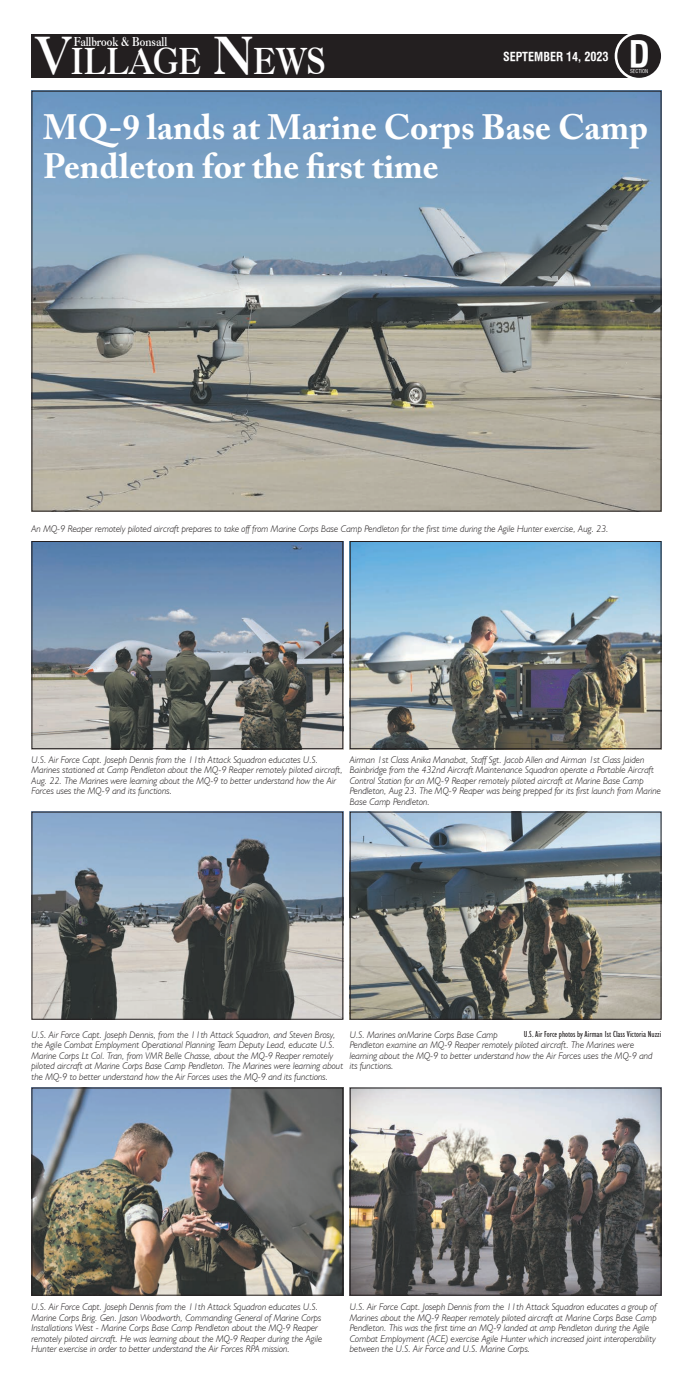
<style>
.page{position:relative;width:693px;height:1386px;background:#fff}
.page>*{position:absolute;margin:0;border:0;box-sizing:border-box;transform-origin:0 0}
.t1{font:700 condensed 35.88px "Halvett";color:#fff}
.t2{font:700 35.52px "Caslon BT";color:#fff;scale:.85 1}
.t3{font:700 35px/38.5px "Adobe Caslon Pro";color:#fff}
.t4{font:700 12.25px "Caslon BT";color:#fff;scale:.82 1}
.t5{font:700 condensed 12.25px "Halvett";color:#fff}
.t6{font:italic 300 9.62px/10.5px "Humanist 521 BT";color:#231f20}
.t7{font:condensed 8.75px "Humanist 521 BT";color:#231f20}
.t8{font:5.25px "Halvett Condensed";color:#fff}
.s1{font-size:50.75px}
</style>
<div class="page">
<div style="left:32px;top:34px;width:607px;height:44px;background:#231f20"></div>
<div style="left:616px;top:33px;width:46px;height:46px;background:#231f20;border-radius:50%"></div>
<div style="left:615px;top:31px;width:49px;height:49px;border:3px solid #fff;border-radius:50%"></div>
<img style="left:34px;top:93px;width:626px;height:417px">
<img style="left:34px;top:543px;width:307px;height:204px">
<div style="left:32px;top:541px;width:311px;height:208px;border:1px solid #231f20"></div>
<img style="left:352px;top:543px;width:308px;height:204px">
<div style="left:350px;top:541px;width:312px;height:208px;border:1px solid #231f20"></div>
<img style="left:352px;top:814px;width:308px;height:204px">
<div style="left:350px;top:812px;width:312px;height:208px;border:1px solid #231f20"></div>
<img style="left:34px;top:1090px;width:307px;height:204px">
<div style="left:32px;top:1088px;width:311px;height:208px;border:1px solid #231f20"></div>
<img style="left:34px;top:814px;width:307px;height:204px">
<div style="left:32px;top:812px;width:311px;height:208px;border:1px solid #231f20"></div>
<img style="left:352px;top:1090px;width:308px;height:204px">
<div style="left:350px;top:1088px;width:312px;height:208px;border:1px solid #231f20"></div>
<p class="t4" style="left:74px;top:34px;width:115px">Fallbrook &amp; Bonsall</p>
<h1 class="t1" style="left:629px;top:32px;width:22px">D</h1>
<p class="t8" style="left:630px;top:68px;width:20px">SECTION</p>
<h2 class="t2" style="left:36px;top:40px;width:342px"><span class="s1">V</span>ILLAGE <span class="s1">N</span>EWS</h2>
<p class="t5" style="left:503px;top:50px;width:107px">SEPTEMBER 14, 2023</p>
<h3 class="t3" style="left:43px;top:108px;width:606px">MQ-9 lands at Marine Corps Base Camp<br>Pendleton for the first time</h3>
<p class="t6" style="left:32px;top:523px;width:579px">An MQ-9 Reaper remotely piloted aircraft prepares to take off from Marine Corps Base Camp Pendleton for the first time during the Agile Hunter exercise, Aug. 23.</p>
<p class="t6" style="left:32px;top:754px;width:313px">U.S. Air Force Capt. Joseph Dennis from the 11th Attack Squadron educates U.S.<br>Marines stationed at Camp Pendleton about the MQ-9 Reaper remotely piloted aircraft, Aug. 22. The Marines were learning about the MQ-9 to better understand how the Air Forces uses the MQ-9 and its functions.</p>
<p class="t6" style="left:350px;top:754px;width:313px">Airman 1st Class Anika Manabat, Staff Sgt. Jacob Allen and Airman 1st Class Jaiden Bainbridge from the 432nd Aircraft Maintenance Squadron operate a Portable Aircraft Control Station for an MQ-9 Reaper remotely piloted aircraft at Marine Base Camp Pendleton, Aug 23. The MQ-9 Reaper was being prepped for its first launch from Marine Base Camp Pendleton.</p>
<p class="t7" style="left:524px;top:1029px;width:139px">U.S. Air Force photos by Airman 1st Class Victoria Nuzzi</p>
<p class="t6" style="left:32px;top:1029px;width:313px">U.S. Air Force Capt. Joseph Dennis, from the 11th Attack Squadron, and Steven Brosy, the Agile Combat Employment Operational Planning Team Deputy Lead, educate U.S.<br>Marine Corps Lt Col. Tran, from VMR Belle Chasse, about the MQ-9 Reaper remotely piloted aircraft at Marine Corps Base Camp Pendleton. The Marines were learning about the MQ-9 to better understand how the Air Forces uses the MQ-9 and its functions.</p>
<p class="t6" style="left:350px;top:1029px;width:305px">U.S. Marines onMarine Corps Base Camp<br>Pendleton examine an MQ-9 Reaper remotely piloted aircraft. The Marines were learning about the MQ-9 to better understand how the Air Forces uses the MQ-9 and its functions.</p>
<p class="t6" style="left:32px;top:1302px;width:292px">U.S. Air Force Capt. Joseph Dennis from the 11th Attack Squadron educates U.S.<br>Marine Corps Brig. Gen. Jason Woodworth, Commanding General of Marine Corps Installations West - Marine Corps Base Camp Pendleton about the MQ-9 Reaper remotely piloted aircraft. He was learning about the MQ-9 Reaper during the Agile Hunter exercise in order to better understand the Air Forces RPA mission.</p>
<p class="t6" style="left:350px;top:1302px;width:308px">U.S. Air Force Capt. Joseph Dennis from the 11th Attack Squadron educates a group of Marines about the MQ-9 Reaper remotely piloted aircraft at Marine Corps Base Camp Pendleton. This was the first time an MQ-9 landed at amp Pendleton during the Agile Combat Employment (ACE) exercise Agile Hunter which increased joint interoperability between the U.S. Air Force and U.S. Marine Corps.</p>
</div>
